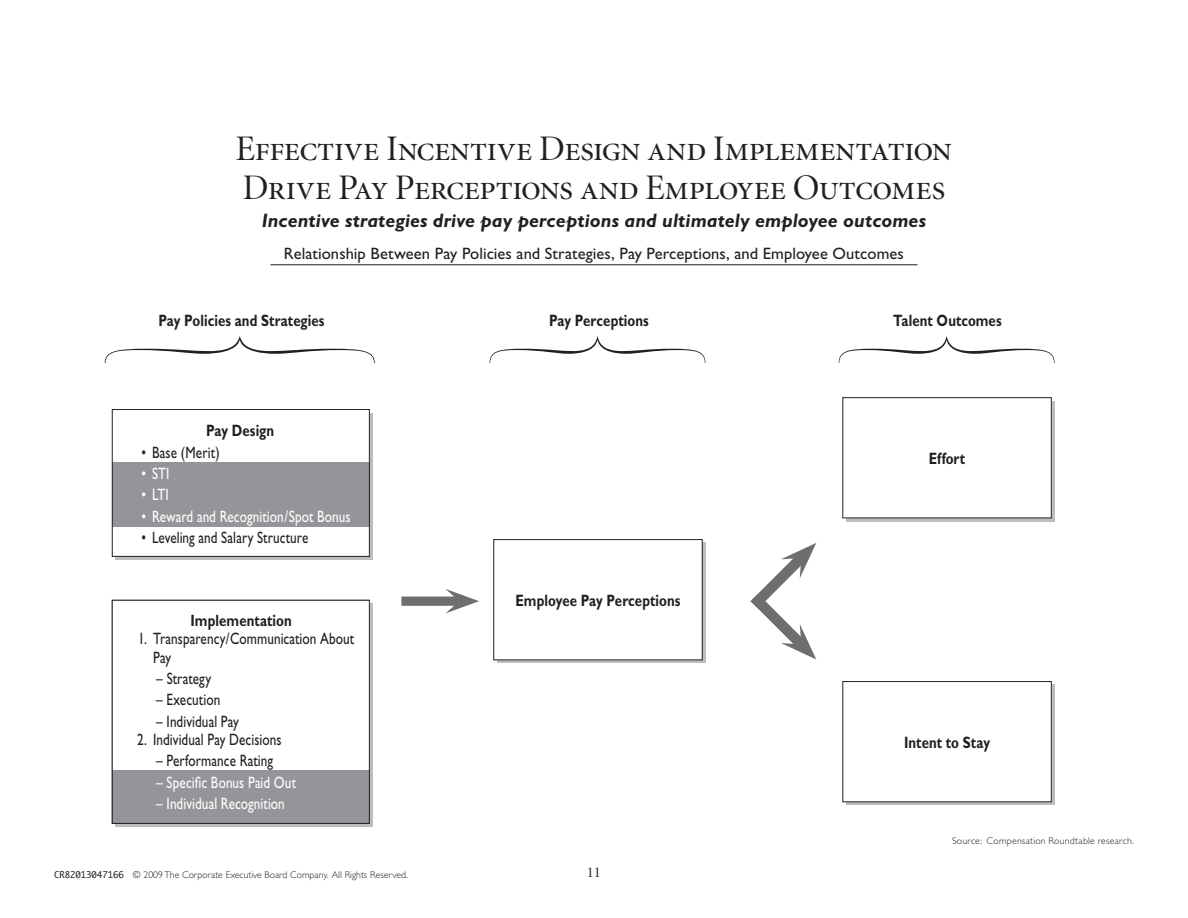
<style>
.page{position:relative;width:1188px;height:918px;background:#fff}
.page>*{position:absolute;margin:0;border:0;box-sizing:border-box;transform-origin:0 0}
.t1{font:36px/39.6px "Minion Display Regular SC";letter-spacing:-.025em;color:#231f20}
.t2{font:italic 700 19.5px "Gill Sans";color:#231f20}
.t3{font:16.5px/18.1px "Gill Sans";letter-spacing:.005em;color:#231f20;scale:.8 1}
.t4{font:700 16.5px "Gill Sans";letter-spacing:.005em;color:#231f20;scale:.8 1}
.t5{font:16.5px "Gill Sans";letter-spacing:.005em;color:#fff;scale:.8 1}
.t6{font:16.5px "Gill Sans";letter-spacing:.005em;color:#231f20}
.t7{font:15px "Minion Display";color:#231f20}
.t8{font:300 9.75px "Gill Sans";color:#231f20}
.t9{font:300 9.75px "Gill Sans";letter-spacing:.025em;color:#231f20}
.s1{font-family:"Monaco";font-weight:400;font-size:9px}
</style>
<div class="page">
<div style="left:116px;top:604px;width:257px;height:223px;background:#bbbdc0"></div>
<hr style="left:270px;top:264px;width:648px;height:1px;background:#231f20">
<div style="left:846px;top:401px;width:209px;height:120px;background:linear-gradient(to right,#bbbdc0,#bbbdc0)"></div>
<div style="left:843px;top:398px;width:208px;height:120px;background:#fff"></div>
<div style="left:842px;top:397px;width:210px;height:121px;border:1px solid #231f20"></div>
<div style="left:846px;top:685px;width:209px;height:120px;background:linear-gradient(to right,#bbbdc0,#bbbdc0)"></div>
<div style="left:843px;top:682px;width:208px;height:120px;background:#fff"></div>
<div style="left:842px;top:681px;width:210px;height:121px;border:1px solid #231f20"></div>
<div style="left:497px;top:543px;width:208px;height:120px;background:linear-gradient(to right,#bbbdc0,#bbbdc0)"></div>
<div style="left:494px;top:540px;width:208px;height:120px;background:#fff"></div>
<div style="left:493px;top:539px;width:210px;height:121px;border:1px solid #231f20"></div>
<svg style="left:750px;top:543px;width:66px;height:117px"></svg>
<div style="left:401px;top:597px;width:59px;height:9px;background:#6d6e70"></div>
<svg style="left:445px;top:589px;width:34px;height:24px"></svg>
<svg style="left:105px;top:336px;width:270px;height:27px"></svg>
<svg style="left:490px;top:336px;width:215px;height:27px"></svg>
<svg style="left:839px;top:336px;width:216px;height:27px"></svg>
<div style="left:116px;top:413px;width:257px;height:147px;background:#bbbdc0"></div>
<div style="left:112px;top:410px;width:257px;height:146px;background:#fff"></div>
<div style="left:112px;top:462px;width:257px;height:64px;background:#939598"></div>
<div style="left:112px;top:409px;width:258px;height:148px;border:1px solid #231f20"></div>
<div style="left:112px;top:600px;width:257px;height:223px;background:#fff"></div>
<div style="left:112px;top:770px;width:257px;height:53px;background:#939598"></div>
<div style="left:112px;top:600px;width:258px;height:224px;border:1px solid #231f20"></div>
<h1 class="t1" style="left:236px;top:131px;width:718px">Effective Incentive Design and Implementation<br>Drive Pay Perceptions and Employee Outcomes</h1>
<p class="t2" style="left:262px;top:214px;width:666px">Incentive strategies drive pay perceptions and ultimately employee outcomes</p>
<p class="t6" style="left:284px;top:248px;width:621px">Relationship Between Pay Policies and Strategies, Pay Perceptions, and Employee Outcomes</p>
<p class="t4" style="left:158px;top:315px;width:209px">Pay Policies and Strategies</p>
<p class="t4" style="left:549px;top:315px;width:126px">Pay Perceptions</p>
<p class="t4" style="left:893px;top:315px;width:137px">Talent Outcomes</p>
<p class="t4" style="left:206px;top:425px;width:87px">Pay Design</p>
<p class="t3" style="left:142px;top:445px;width:99px">• Base (Merit)</p>
<p class="t5" style="left:142px;top:468px;width:36px">• STI</p>
<p class="t5" style="left:142px;top:489px;width:35px">• LTI</p>
<p class="t5" style="left:142px;top:511px;width:263px">• Reward and Recognition/Spot Bonus</p>
<p class="t3" style="left:142px;top:530px;width:210px">• Leveling and Salary Structure</p>
<p class="t4" style="left:190px;top:615px;width:128px">Implementation</p>
<p class="t3" style="left:153px;top:632px;width:253px;text-indent:-15px">1. Transparency/Communication About<br>Pay</p>
<p class="t3" style="left:156px;top:671px;width:70px">– Strategy</p>
<p class="t3" style="left:156px;top:693px;width:82px">– Execution</p>
<p class="t3" style="left:156px;top:714px;width:105px">– Individual Pay</p>
<p class="t3" style="left:137px;top:732px;width:182px">2. Individual Pay Decisions</p>
<p class="t3" style="left:156px;top:753px;width:148px">– Performance Rating</p>
<p class="t5" style="left:156px;top:776px;width:176px">– Specific Bonus Paid Out</p>
<p class="t5" style="left:156px;top:798px;width:162px">– Individual Recognition</p>
<p class="t4" style="left:515px;top:595px;width:208px">Employee Pay Perceptions</p>
<p class="t8" style="left:54px;top:871px;width:355px"><span class="s1">CR82013047166</span> © 2009 The Corporate Executive Board Company. All Rights Reserved.</p>
<p class="t7" style="left:587px;top:867px;width:16px">11</p>
<p class="t4" style="left:929px;top:453px;width:47px">Effort</p>
<p class="t4" style="left:904px;top:737px;width:109px">Intent to Stay</p>
<p class="t9" style="left:952px;top:837px;width:183px">Source: Compensation Roundtable research.</p>
</div>
